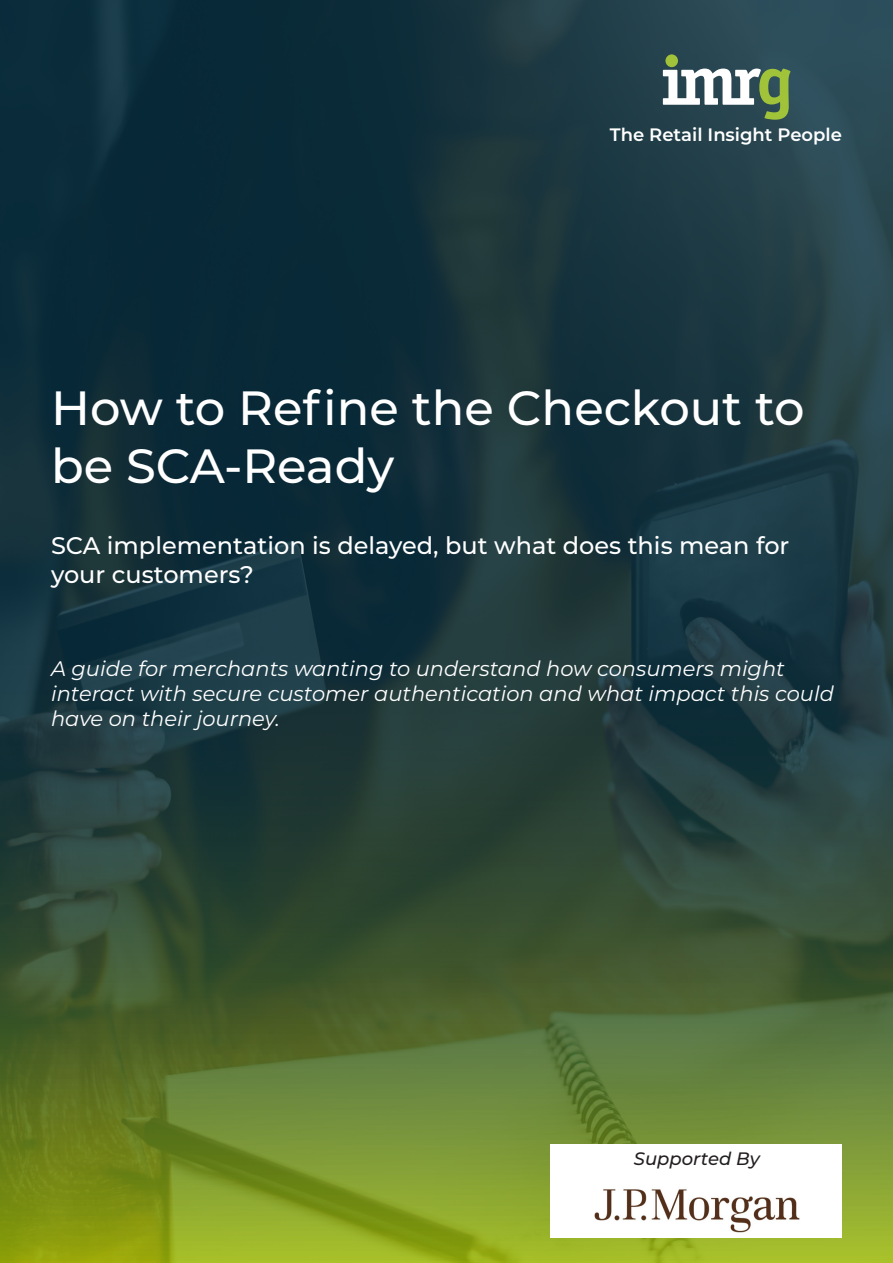
<style>
.page{position:relative;width:893px;height:1263px;background:#fff}
.page>*{position:absolute;margin:0;border:0;box-sizing:border-box;transform-origin:0 0}
.t1{font:500 48px/57.6px "Montserrat";color:#fff}
.t2{font:500 24px/28.8px "Montserrat";color:#fff}
.t3{font:italic 21px/25.2px "Montserrat";color:#fff}
.t4{font:600 18px "Montserrat";color:#fff}
.t5{font:italic 500 18px "Montserrat";color:#231f20}
</style>
<div class="page">
<img style="left:0;top:0;width:893px;height:1262px">
<div style="left:551px;top:1144px;width:291px;height:94px;background:#fff"></div>
<div style="left:665px;top:54px;width:13px;height:13px;background:#a1c33a;border-radius:50%"></div>
<svg style="left:663px;top:69px;width:127px;height:51px"></svg>
<img style="left:594px;top:1189px;width:206px;height:44px">
<p class="t4" style="left:610px;top:121px;width:234px">The Retail Insight People</p>
<p class="t1" style="left:51px;top:377px;width:755px">How to Refine the Checkout to be SCA-Ready</p>
<p class="t2" style="left:51px;top:530px;width:740px">SCA implementation is delayed, but what does this mean for your customers?</p>
<p class="t3" style="left:51px;top:655px;width:784px">A guide for merchants wanting to understand how consumers might interact with secure customer authentication and what impact this could have on their journey.</p>
<p class="t5" style="left:634px;top:1146px;width:127px">Supported By</p>
</div>
